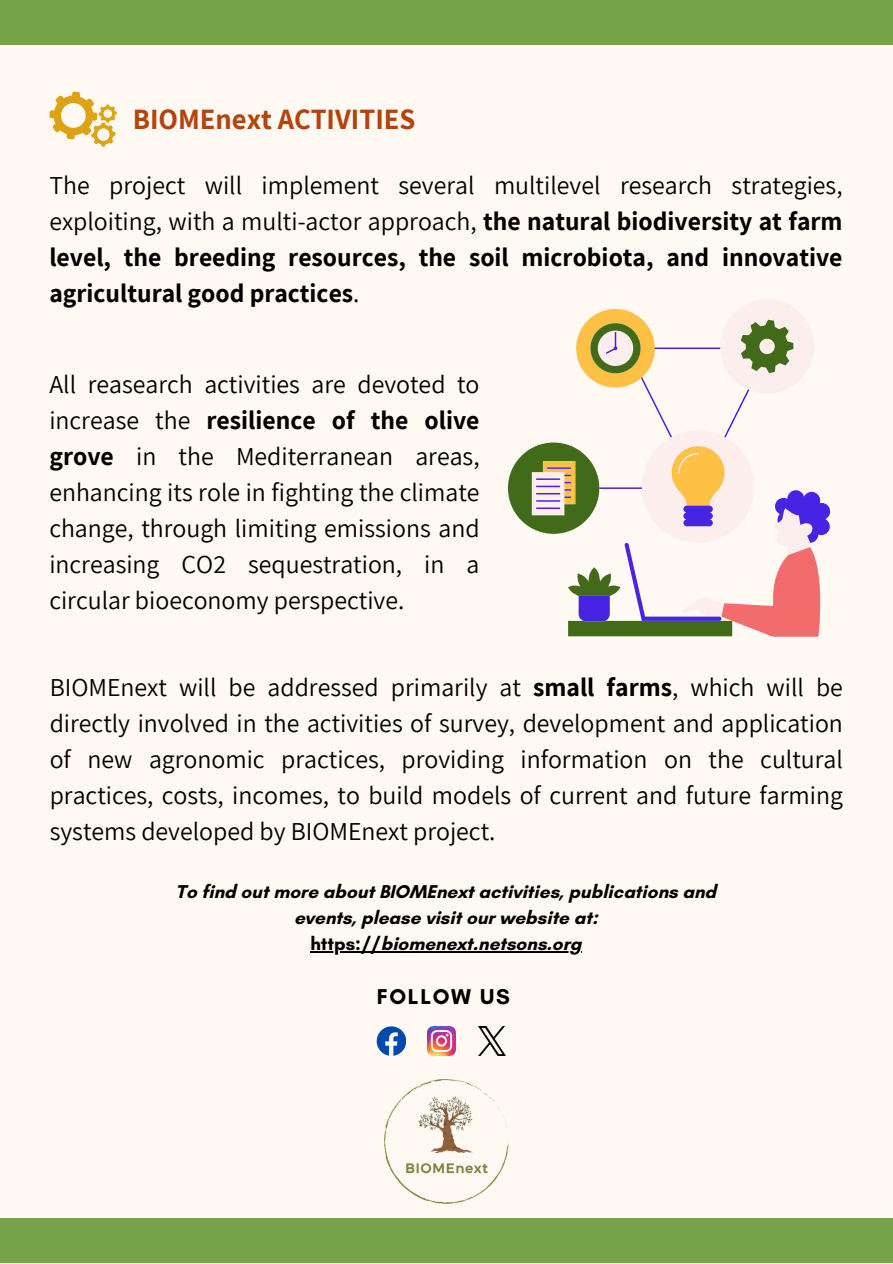
<style>
.page{position:relative;width:893px;height:1264px;background:#fff}
.page>*{position:absolute;margin:0;border:0;box-sizing:border-box;transform-origin:0 0}
.t1{font:700 28.8px "Assistant";color:#b4430c}
.t2{font:25.8px/36px "Assistant";color:#000;text-align:justify}
.t3{font:700 25.8px/36px "Assistant";color:#000;text-align:justify}
.t4{font:700 21.9px "Glacial Indifference";letter-spacing:.08em;color:#000}
.t5{font:700 18.9px/25.7px "Glacial Indifference";color:#000;text-align:center}
.s1{font-weight:400}
.s2{font-weight:700}
</style>
<div class="page">
<div style="left:0;top:0;width:892px;height:1262px;background:#fff9f3"></div>
<div style="left:0;top:1217px;width:892px;height:45px;background:#77a34b"></div>
<div style="left:0;top:0;width:892px;height:44px;background:#77a34b"></div>
<svg style="left:376px;top:1026px;width:30px;height:29px"></svg>
<img style="left:428px;top:1026px;width:28px;height:29px">
<img style="left:478px;top:1026px;width:27px;height:29px">
<hr style="left:310px;top:951px;width:70px;height:2px;background:#000">
<hr style="left:380px;top:951px;width:201px;height:2px;background:#000">
<img style="left:384px;top:1079px;width:124px;height:124px">
<svg style="left:729px;top:300px;width:82px;height:32px;fill:#fbeeec"></svg>
<svg style="left:793px;top:621px;width:27px;height:15px"></svg>
<svg style="left:588px;top:309px;width:55px;height:11px"></svg>
<svg style="left:793px;top:332px;width:36px;height:289px"></svg>
<svg style="left:508px;top:320px;width:285px;height:316px"></svg>
<svg style="left:49px;top:91px;width:68px;height:55px"></svg>
<p class="t1" style="left:133px;top:99px;width:284px">BIOMEnext ACTIVITIES</p>
<p class="t3" style="left:49px;top:167px;width:794px"><span class="s1">The project will implement several multilevel research strategies, exploiting, with a multi-actor approach,</span> the natural biodiversity at farm level, the breeding resources, the soil microbiota, and innovative agricultural good practices<span class="s1">.</span></p>
<p class="t2" style="left:49px;top:365px;width:431px">All reasearch activities are devoted to increase the <span class="s2">resilience of the olive grove</span> in the Mediterranean areas, enhancing its role in fighting the climate change, through limiting emissions and increasing CO2 sequestration, in a circular bioeconomy perspective.</p>
<p class="t2" style="left:50px;top:668px;width:794px">BIOMEnext will be addressed primarily at <span class="s2">small farms</span>, which will be directly involved in the activities of survey, development and application of new agronomic practices, providing information on the cultural practices, costs, incomes, to build models of current and future farming systems developed by BIOMEnext project.</p>
<p class="t5" style="left:176px;top:878px;width:542px">To find out more about BIOMEnext activities, publications and events, please visit our website at:</p>
<p class="t5" style="left:310px;top:930px;width:272px">https://biomenext.netsons.org</p>
<p class="t4" style="left:376px;top:982px;width:135px">FOLLOW US</p>
</div>
